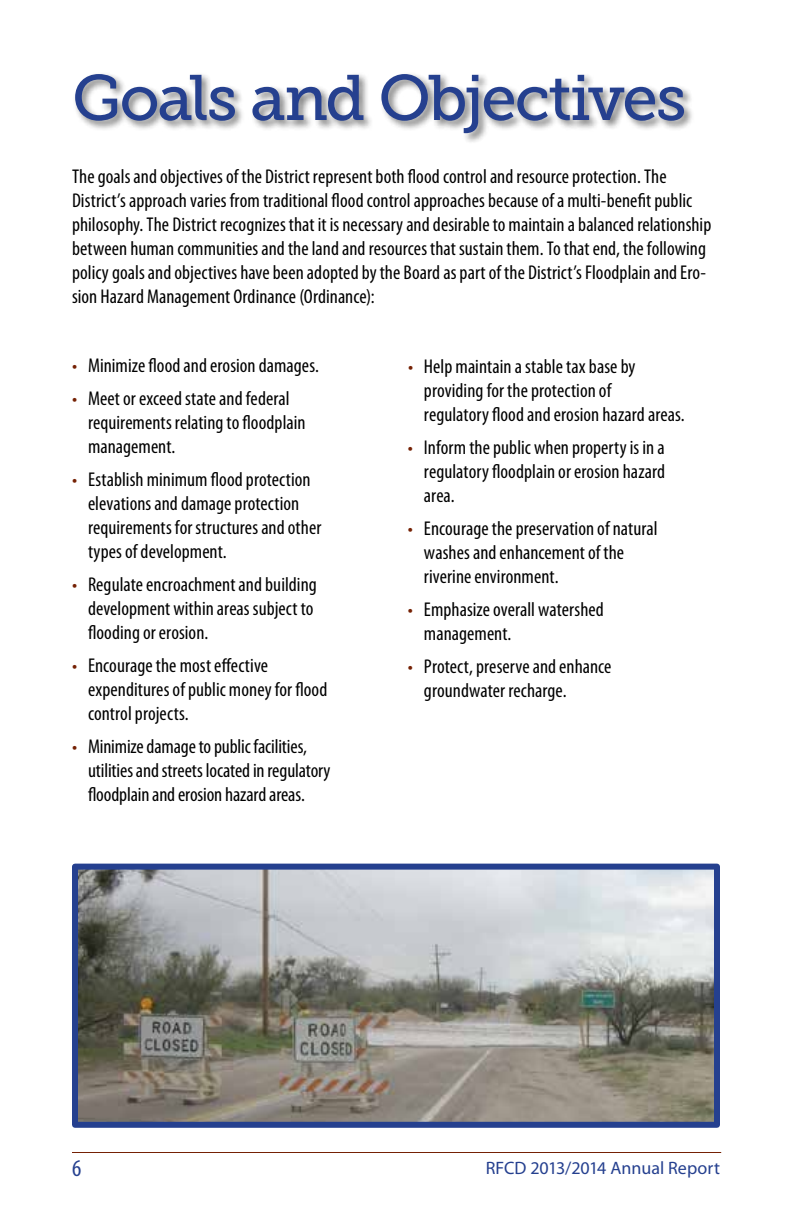
<style>
.page{position:relative;width:792px;height:1224px;background:#fff}
.page>*{position:absolute;margin:0;border:0;box-sizing:border-box;transform-origin:0 0}
.t1{font:64px "Museo Slab 500";letter-spacing:-.035em;color:#25408f}
.t2{font:condensed 24px "Myriad Pro";color:#25408f}
.t3{font:condensed 20px/24px "Myriad Pro";letter-spacing:.005em;color:#000}
.t4{font:18px "Myriad Pro";letter-spacing:-.005em;color:#25408f}
.s1{color:#752104}
.s2{font-style:inherit}
</style>
<div class="page">
<hr style="left:72px;top:1152px;width:649px;height:1px;background:#752104">
<img style="left:79px;top:871px;width:634px;height:250px">
<div style="left:72px;top:864px;width:648px;height:264px;border:6px solid #25408f"></div>
<div style="left:73px;top:72px;width:622px;height:73px;background:#000;opacity:.5"></div>
<h1 class="t1" style="left:72px;top:62px;width:616px">Goals and Objectives</h1>
<p class="t3" style="left:72px;top:164px;width:641px">The goals and objectives of the District represent both flood control and resource protection. The District’s approach varies from traditional flood control approaches because of a multi-benefit public philosophy. The District recognizes that it is necessary and desirable to maintain a balanced relationship between human communities and the land and resources that sustain them. To that end, the following policy goals and objectives have been adopted by the Board as part of the District’s Floodplain and Ero&shy;sion Hazard Management Ordinance (Ordinance):</p>
<p class="t3" style="left:72px;top:353px;width:249px"><span class="s1">•</span> Minimize flood and erosion damages.</p>
<p class="t3" style="left:88px;top:386px;width:219px;text-indent:-16px"><span class="s1">•</span> Meet or exceed state and federal requirements relating to floodplain management.</p>
<p class="t3" style="left:88px;top:467px;width:235px;text-indent:-16px"><span class="s1">•</span> Establish minimum flood protection elevations and damage protection requirements for structures and other types of development.</p>
<p class="t3" style="left:88px;top:572px;width:230px;text-indent:-16px"><span class="s1">•</span> Regulate encroachment and building development within areas subject to flooding or erosion.</p>
<p class="t3" style="left:88px;top:653px;width:241px;text-indent:-16px"><span class="s1">•</span> Encourage the most effective expenditures of public money for flood control projects.</p>
<p class="t3" style="left:88px;top:734px;width:244px;text-indent:-16px"><span class="s1">•</span> Minimize damage to public facilities, utilities and streets located in regulatory floodplain and erosion hazard areas.</p>
<p class="t3" style="left:424px;top:354px;width:262px;text-indent:-16px"><span class="s1">•</span> Help maintain a stable tax base by providing for the protection of<br>regulatory flood and erosion hazard areas.</p>
<p class="t3" style="left:424px;top:435px;width:243px;text-align:justify;text-indent:-16px"><span class="s1">•</span> Inform the public when property is in a regulatory floodplain or erosion hazard area.</p>
<p class="t3" style="left:424px;top:516px;width:235px;text-indent:-16px"><span class="s1">•</span> Encourage the preservation of natural washes and enhancement of the riverine environment.</p>
<p class="t3" style="left:424px;top:597px;width:181px;text-indent:-16px"><span class="s1">•</span> Emphasize overall watershed management.</p>
<p class="t3" style="left:424px;top:654px;width:189px;text-indent:-16px"><span class="s1">•</span> Protect, preserve and enhance groundwater recharge.</p>
<p class="t2" style="left:72px;top:1154px;width:11px">6</p>
<p class="t4" style="left:486px;top:1157px;width:236px">RFCD 2013/2014 <span class="s2">Annual Report</span></p>
</div>
